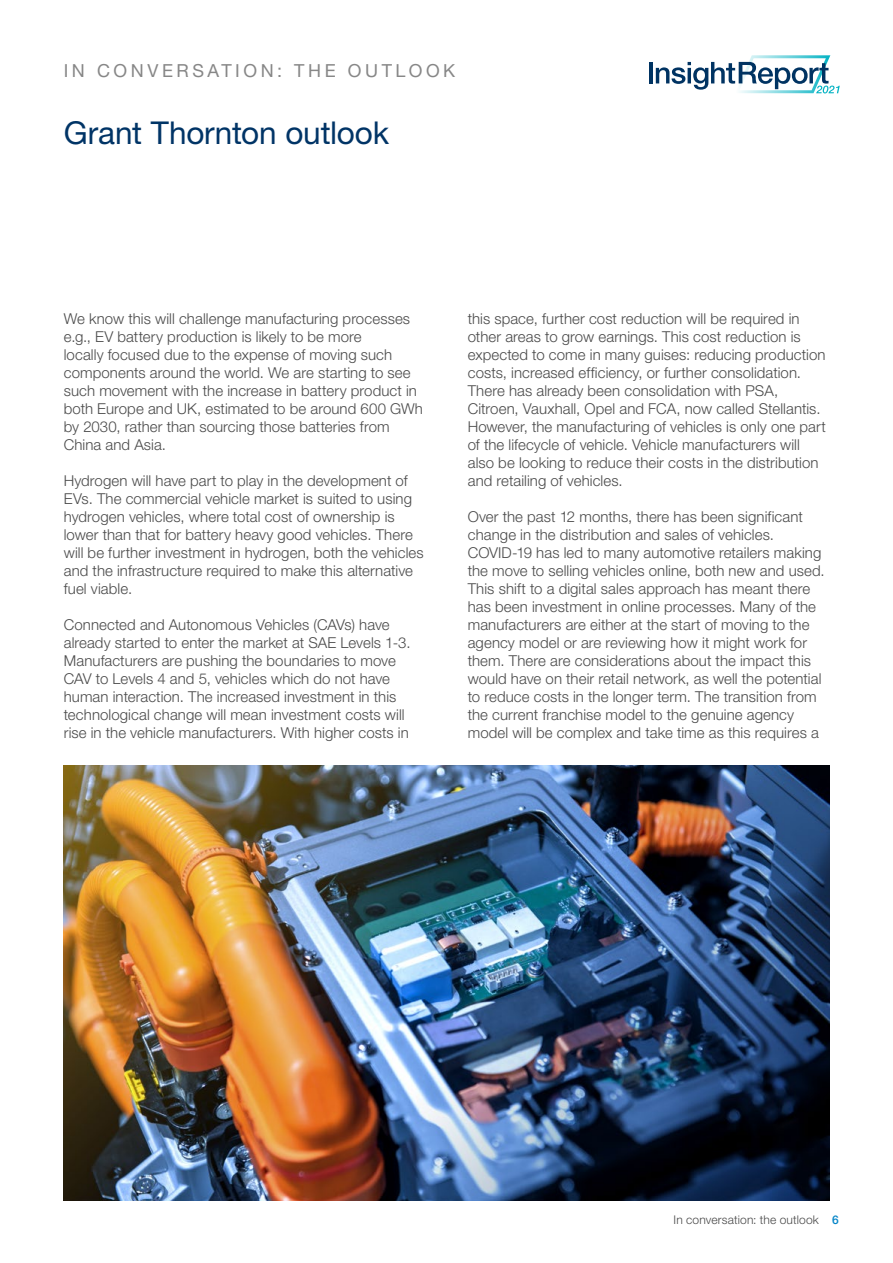
<style>
.page{position:relative;width:893px;height:1263px;background:#fff}
.page>*{position:absolute;margin:0;border:0;box-sizing:border-box;transform-origin:0 0}
.t1{font:31.5px "Helvetica Neue LT Std";letter-spacing:-.005em;color:#003466}
.t2{font:18px "Helvetica Neue LT Std";letter-spacing:.195em;color:#878787}
.t3{font:300 15px/18px "Helvetica Neue LT Std";letter-spacing:.005em;color:#4a4a4a}
.t4{font:300 12px "Helvetica Neue LT Std";letter-spacing:.015em;color:#4a4a4a}
.s1{font-weight:500;color:#0585c8}
</style>
<div class="page">
<img style="left:64px;top:765px;width:765px;height:435px">
<hr style="left:649px;top:62px;width:3px;height:21px;background:#003362">
<svg style="left:656px;top:55px;width:184px;height:38px"></svg>
<p class="t2" style="left:64px;top:59px;width:393px">IN CONVERSATION: THE OUTLOOK</p>
<h1 class="t1" style="left:64px;top:114px;width:327px">Grant Thornton outlook</h1>
<p class="t3" style="left:64px;top:309px;width:361px">We know this will challenge manufacturing processes e.g., EV battery production is likely to be more<br>locally focused due to the expense of moving such components around the world. We are starting to see such movement with the increase in battery product in both Europe and UK, estimated to be around 600 GWh by 2030, rather than sourcing those batteries from China and Asia.</p>
<p class="t3" style="left:64px;top:471px;width:361px">Hydrogen will have part to play in the development of EVs. The commercial vehicle market is suited to using hydrogen vehicles, where total cost of ownership is lower than that for battery heavy good vehicles. There will be further investment in hydrogen, both the vehicles and the infrastructure required to make this alternative fuel viable.</p>
<p class="t3" style="left:64px;top:615px;width:348px">Connected and Autonomous Vehicles (CAVs) have already started to enter the market at SAE Levels 1-3.<br>Manufacturers are pushing the boundaries to move CAV to Levels 4 and 5, vehicles which do not have human interaction. The increased investment in this technological change will mean investment costs will rise in the vehicle manufacturers. With higher costs in</p>
<p class="t3" style="left:468px;top:309px;width:360px">this space, further cost reduction will be required in other areas to grow earnings. This cost reduction is expected to come in many guises: reducing production costs, increased efficiency, or further consolidation.<br>There has already been consolidation with PSA, Citroen, Vauxhall, Opel and FCA, now called Stellantis.<br>However, the manufacturing of vehicles is only one part of the lifecycle of vehicle. Vehicle manufacturers will also be looking to reduce their costs in the distribution and retailing of vehicles.</p>
<p class="t3" style="left:468px;top:507px;width:358px">Over the past 12 months, there has been significant change in the distribution and sales of vehicles.<br>COVID-19 has led to many automotive retailers making the move to selling vehicles online, both new and used.<br>This shift to a digital sales approach has meant there has been investment in online processes. Many of the manufacturers are either at the start of moving to the agency model or are reviewing how it might work for them. There are considerations about the impact this would have on their retail network, as well the potential to reduce costs in the longer term. The transition from the current franchise model to the genuine agency model will be complex and take time as this requires a</p>
<p class="t4" style="left:673px;top:1212px;width:167px">In conversation: the outlook <span class="s1">6</span></p>
</div>
